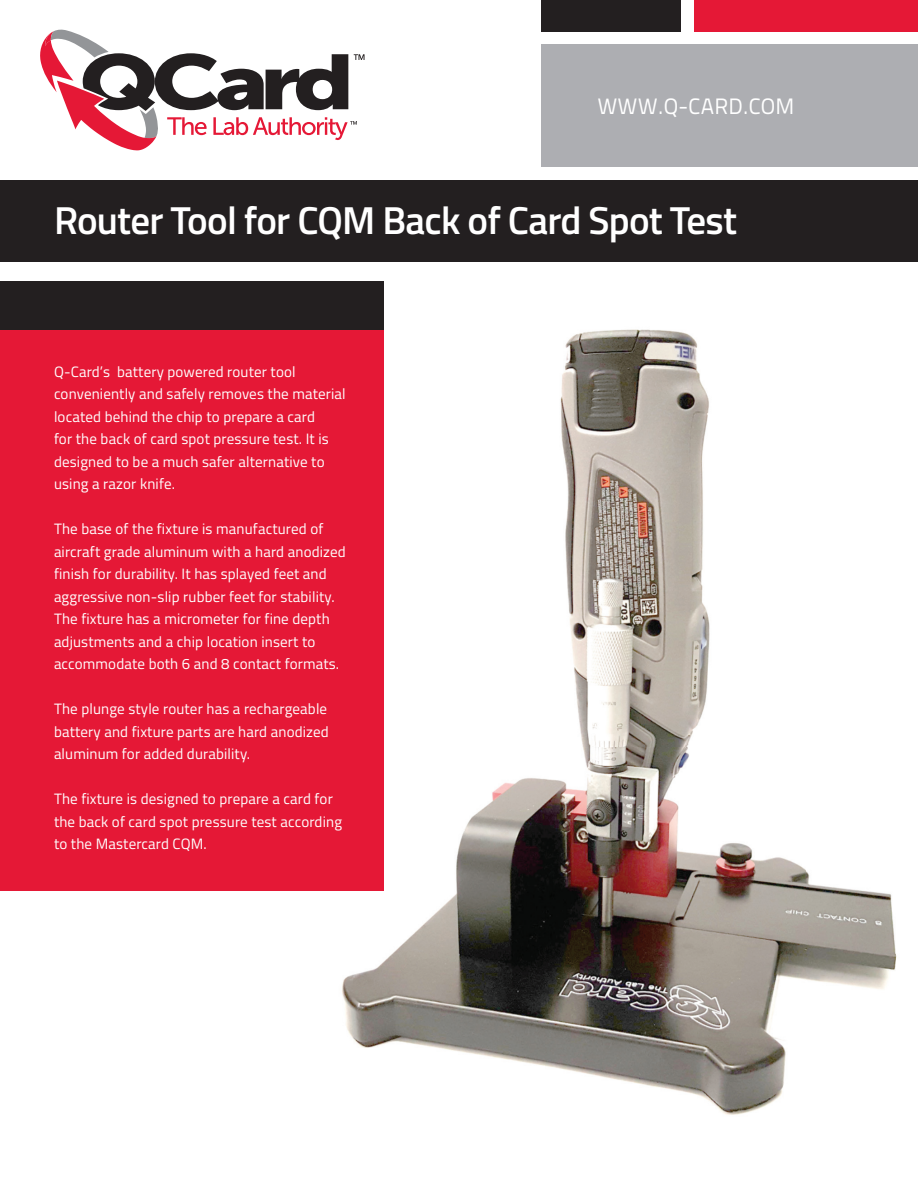
<style>
.page{position:relative;width:918px;height:1188px;background:#fff}
.page>*{position:absolute;margin:0;border:0;box-sizing:border-box;transform-origin:0 0}
.t1{font:600 39px "Titillium Web";letter-spacing:-.02em;color:#fff}
.t2{font:22.2px "Titillium Text 22 L";letter-spacing:.01em;color:#fff}
.t3{font:15px/22.5px "Titillium Web";letter-spacing:.01em;color:#fff}
</style>
<div class="page">
<img style="left:342px;top:321px;width:555px;height:794px">
<div style="left:541px;top:45px;width:377px;height:122px;background:#adaeb2"></div>
<div style="left:0;top:181px;width:918px;height:81px;background:#231f20"></div>
<div style="left:541px;top:0;width:139px;height:31px;background:#231f20"></div>
<div style="left:695px;top:0;width:223px;height:31px;background:#e51836"></div>
<svg style="left:40px;top:29px;width:325px;height:121px"></svg>
<div style="left:0;top:330px;width:383px;height:561px;background:#e51836"></div>
<div style="left:0;top:282px;width:383px;height:48px;background:#231f20"></div>
<h2 class="t2" style="left:597px;top:90px;width:199px">WWW.Q-CARD.COM</h2>
<h1 class="t1" style="left:54px;top:191px;width:685px">Router Tool for CQM Back of Card Spot Test</h1>
<p class="t3" style="left:54px;top:360px;width:293px">Q-Card’s battery powered router tool conveniently and safely removes the material located behind the chip to prepare a card<br>for the back of card spot pressure test. It is designed to be a much safer alternative to using a razor knife.</p>
<p class="t3" style="left:54px;top:517px;width:293px">The base of the fixture is manufactured of aircraft grade aluminum with a hard anodized finish for durability. It has splayed feet and aggressive non-slip rubber feet for stability.<br>The fixture has a micrometer for fine depth adjustments and a chip location insert to accommodate both 6 and 8 contact formats.</p>
<p class="t3" style="left:54px;top:697px;width:276px;text-align:justify">The plunge style router has a rechargeable battery and fixture parts are hard anodized aluminum for added durability.</p>
<p class="t3" style="left:54px;top:787px;width:290px">The fixture is designed to prepare a card for the back of card spot pressure test according to the Mastercard CQM.</p>
</div>
